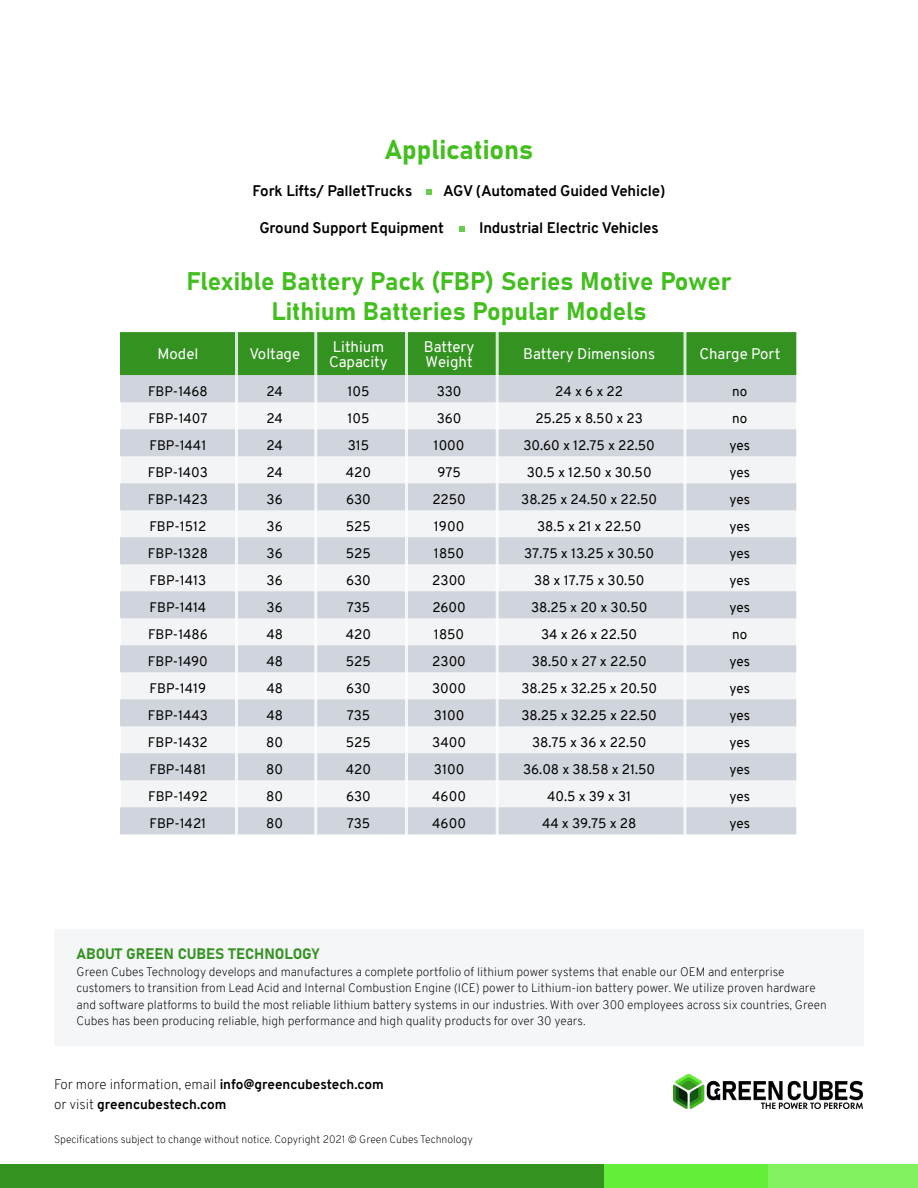
<style>
.page{position:relative;width:918px;height:1188px;background:#fff}
.page>*{position:absolute;margin:0;border:0;box-sizing:border-box;transform-origin:0 0}
.t1{font:27px "Bahnschrift";color:#42be1e}
.t2{font:25.05px/30px "Bahnschrift";color:#42be1e;text-align:center}
.t3{font:700 15px "Overpass";letter-spacing:-.01em;color:#000}
.t4{font:15px/15px "Overpass";color:#fff}
.t5{font:15px "Bahnschrift";color:#349320}
.t6{font:13.5px "Overpass";color:#000}
.t7{font:700 13.5px/19.5px "Overpass";color:#000}
.t8{font:200 12px/16.5px "Overpass";color:#000}
.t9{font:200 10.5px "Overpass";color:#000}
.s1{font-weight:200}
</style>
<div class="page">
<div style="left:54px;top:930px;width:810px;height:116px;background:#f5f6f8"></div>
<div style="left:0;top:1164px;width:605px;height:24px;background:#349320"></div>
<div style="left:605px;top:1164px;width:163px;height:24px;background:#63ef39"></div>
<div style="left:768px;top:1164px;width:150px;height:24px;background:#82f260"></div>
<img style="left:674px;top:1075px;width:189px;height:34px">
<svg style="left:426px;top:189px;width:5px;height:6px"></svg>
<svg style="left:459px;top:226px;width:5px;height:5px"></svg>
<div style="left:121px;top:366px;width:675px;height:468px;background:#f3f4f6"></div>
<div style="left:120px;top:332px;width:676px;height:43px;background:#349320"></div>
<svg style="left:120px;top:375px;width:676px;height:243px;fill:#d0d4dc"></svg>
<svg style="left:120px;top:645px;width:676px;height:189px;fill:#d0d4dc"></svg>
<hr style="left:235px;top:330px;width:3px;height:507px;background:#fff">
<hr style="left:314px;top:330px;width:3px;height:507px;background:#fff">
<hr style="left:405px;top:330px;width:3px;height:507px;background:#fff">
<hr style="left:496px;top:330px;width:3px;height:507px;background:#fff">
<hr style="left:683px;top:330px;width:3px;height:507px;background:#fff">
<p class="t1" style="left:385px;top:129px;width:150px">Applications</p>
<p class="t3" style="left:253px;top:180px;width:161px">Fork Lifts/ PalletTrucks</p>
<p class="t3" style="left:443px;top:180px;width:224px">AGV (Automated Guided Vehicle)</p>
<p class="t3" style="left:259px;top:217px;width:186px">Ground Support Equipment</p>
<p class="t3" style="left:479px;top:217px;width:181px">Industrial Electric Vehicles</p>
<p class="t2" style="left:187px;top:264px;width:547px">Flexible Battery Pack (FBP) Series Motive Power<br>Lithium Batteries Popular Models</p>
<p class="t4" style="left:157px;top:347px;width:42px">Model</p>
<p class="t4" style="left:249px;top:347px;width:52px">Voltage</p>
<p class="t4" style="left:329px;top:339px;width:60px">Lithium<br>Capacity</p>
<p class="t4" style="left:424px;top:339px;width:52px">Battery<br>Weight</p>
<p class="t4" style="left:523px;top:347px;width:133px">Battery Dimensions</p>
<p class="t4" style="left:699px;top:347px;width:82px">Charge Port</p>
<p class="t6" style="left:148px;top:382px;width:61px">FBP-1468</p>
<p class="t6" style="left:266px;top:382px;width:18px">24</p>
<p class="t6" style="left:347px;top:382px;width:24px">105</p>
<p class="t6" style="left:437px;top:382px;width:26px">330</p>
<p class="t6" style="left:555px;top:382px;width:69px">24 x 6 x 22</p>
<p class="t6" style="left:732px;top:382px;width:17px">no</p>
<p class="t6" style="left:148px;top:409px;width:61px">FBP-1407</p>
<p class="t6" style="left:266px;top:409px;width:18px">24</p>
<p class="t6" style="left:347px;top:409px;width:24px">105</p>
<p class="t6" style="left:437px;top:409px;width:26px">360</p>
<p class="t6" style="left:535px;top:409px;width:109px">25.25 x 8.50 x 23</p>
<p class="t6" style="left:732px;top:409px;width:17px">no</p>
<p class="t6" style="left:149px;top:436px;width:58px">FBP-1441</p>
<p class="t6" style="left:266px;top:436px;width:18px">24</p>
<p class="t6" style="left:348px;top:436px;width:23px">315</p>
<p class="t6" style="left:434px;top:436px;width:32px">1000</p>
<p class="t6" style="left:523px;top:436px;width:133px">30.60 x 12.75 x 22.50</p>
<p class="t6" style="left:729px;top:436px;width:22px">yes</p>
<p class="t6" style="left:148px;top:463px;width:62px">FBP-1403</p>
<p class="t6" style="left:266px;top:463px;width:18px">24</p>
<p class="t6" style="left:346px;top:463px;width:27px">420</p>
<p class="t6" style="left:437px;top:463px;width:25px">975</p>
<p class="t6" style="left:527px;top:463px;width:126px">30.5 x 12.50 x 30.50</p>
<p class="t6" style="left:729px;top:463px;width:22px">yes</p>
<p class="t6" style="left:148px;top:490px;width:61px">FBP-1423</p>
<p class="t6" style="left:267px;top:490px;width:18px">36</p>
<p class="t6" style="left:346px;top:490px;width:26px">630</p>
<p class="t6" style="left:432px;top:490px;width:35px">2250</p>
<p class="t6" style="left:521px;top:490px;width:137px">38.25 x 24.50 x 22.50</p>
<p class="t6" style="left:729px;top:490px;width:22px">yes</p>
<p class="t6" style="left:149px;top:517px;width:59px">FBP-1512</p>
<p class="t6" style="left:267px;top:517px;width:18px">36</p>
<p class="t6" style="left:346px;top:517px;width:26px">525</p>
<p class="t6" style="left:434px;top:517px;width:32px">1900</p>
<p class="t6" style="left:537px;top:517px;width:106px">38.5 x 21 x 22.50</p>
<p class="t6" style="left:729px;top:517px;width:22px">yes</p>
<p class="t6" style="left:148px;top:544px;width:62px">FBP-1328</p>
<p class="t6" style="left:267px;top:544px;width:18px">36</p>
<p class="t6" style="left:346px;top:544px;width:26px">525</p>
<p class="t6" style="left:434px;top:544px;width:32px">1850</p>
<p class="t6" style="left:524px;top:544px;width:131px">37.75 x 13.25 x 30.50</p>
<p class="t6" style="left:729px;top:544px;width:22px">yes</p>
<p class="t6" style="left:150px;top:571px;width:58px">FBP-1413</p>
<p class="t6" style="left:267px;top:571px;width:18px">36</p>
<p class="t6" style="left:346px;top:571px;width:26px">630</p>
<p class="t6" style="left:432px;top:571px;width:35px">2300</p>
<p class="t6" style="left:534px;top:571px;width:112px">38 x 17.75 x 30.50</p>
<p class="t6" style="left:729px;top:571px;width:22px">yes</p>
<p class="t6" style="left:150px;top:598px;width:58px">FBP-1414</p>
<p class="t6" style="left:267px;top:598px;width:18px">36</p>
<p class="t6" style="left:347px;top:598px;width:25px">735</p>
<p class="t6" style="left:432px;top:598px;width:35px">2600</p>
<p class="t6" style="left:531px;top:598px;width:118px">38.25 x 20 x 30.50</p>
<p class="t6" style="left:729px;top:598px;width:22px">yes</p>
<p class="t6" style="left:148px;top:625px;width:61px">FBP-1486</p>
<p class="t6" style="left:266px;top:625px;width:18px">48</p>
<p class="t6" style="left:346px;top:625px;width:27px">420</p>
<p class="t6" style="left:434px;top:625px;width:32px">1850</p>
<p class="t6" style="left:541px;top:625px;width:98px">34 x 26 x 22.50</p>
<p class="t6" style="left:732px;top:625px;width:17px">no</p>
<p class="t6" style="left:148px;top:652px;width:61px">FBP-1490</p>
<p class="t6" style="left:266px;top:652px;width:18px">48</p>
<p class="t6" style="left:346px;top:652px;width:26px">525</p>
<p class="t6" style="left:432px;top:652px;width:35px">2300</p>
<p class="t6" style="left:532px;top:652px;width:116px">38.50 x 27 x 22.50</p>
<p class="t6" style="left:729px;top:652px;width:22px">yes</p>
<p class="t6" style="left:150px;top:679px;width:58px">FBP-1419</p>
<p class="t6" style="left:266px;top:679px;width:18px">48</p>
<p class="t6" style="left:346px;top:679px;width:26px">630</p>
<p class="t6" style="left:432px;top:679px;width:36px">3000</p>
<p class="t6" style="left:521px;top:679px;width:137px">38.25 x 32.25 x 20.50</p>
<p class="t6" style="left:729px;top:679px;width:22px">yes</p>
<p class="t6" style="left:148px;top:706px;width:61px">FBP-1443</p>
<p class="t6" style="left:266px;top:706px;width:18px">48</p>
<p class="t6" style="left:347px;top:706px;width:25px">735</p>
<p class="t6" style="left:434px;top:706px;width:32px">3100</p>
<p class="t6" style="left:522px;top:706px;width:137px">38.25 x 32.25 x 22.50</p>
<p class="t6" style="left:729px;top:706px;width:22px">yes</p>
<p class="t6" style="left:148px;top:733px;width:61px">FBP-1432</p>
<p class="t6" style="left:266px;top:733px;width:18px">80</p>
<p class="t6" style="left:346px;top:733px;width:26px">525</p>
<p class="t6" style="left:432px;top:733px;width:35px">3400</p>
<p class="t6" style="left:532px;top:733px;width:116px">38.75 x 36 x 22.50</p>
<p class="t6" style="left:729px;top:733px;width:22px">yes</p>
<p class="t6" style="left:150px;top:760px;width:58px">FBP-1481</p>
<p class="t6" style="left:266px;top:760px;width:18px">80</p>
<p class="t6" style="left:346px;top:760px;width:27px">420</p>
<p class="t6" style="left:434px;top:760px;width:32px">3100</p>
<p class="t6" style="left:523px;top:760px;width:134px">36.08 x 38.58 x 21.50</p>
<p class="t6" style="left:729px;top:760px;width:22px">yes</p>
<p class="t6" style="left:148px;top:787px;width:61px">FBP-1492</p>
<p class="t6" style="left:266px;top:787px;width:18px">80</p>
<p class="t6" style="left:346px;top:787px;width:26px">630</p>
<p class="t6" style="left:432px;top:787px;width:35px">4600</p>
<p class="t6" style="left:547px;top:787px;width:86px">40.5 x 39 x 31</p>
<p class="t6" style="left:729px;top:787px;width:22px">yes</p>
<p class="t6" style="left:150px;top:814px;width:58px">FBP-1421</p>
<p class="t6" style="left:266px;top:814px;width:18px">80</p>
<p class="t6" style="left:347px;top:814px;width:25px">735</p>
<p class="t6" style="left:432px;top:814px;width:35px">4600</p>
<p class="t6" style="left:542px;top:814px;width:96px">44 x 39.75 x 28</p>
<p class="t6" style="left:729px;top:814px;width:22px">yes</p>
<p class="t5" style="left:76px;top:943px;width:244px">ABOUT GREEN CUBES TECHNOLOGY</p>
<p class="t8" style="left:76px;top:964px;width:752px">Green Cubes Technology develops and manufactures a complete portfolio of lithium power systems that enable our OEM and enterprise customers to transition from Lead Acid and Internal Combustion Engine (ICE) power to Lithium-ion battery power. We utilize proven hardware and software platforms to build the most reliable lithium battery systems in our industries. With over 300 employees across six countries, Green Cubes has been producing reliable, high performance and high quality products for over 30 years.</p>
<p class="t7" style="left:54px;top:1075px;width:331px"><span class="s1">For more information, email</span> info@greencubestech.com <span class="s1">or visit</span> greencubestech.com</p>
<p class="t9" style="left:54px;top:1131px;width:420px">Specifications subject to change without notice. Copyright 2021 © Green Cubes Technology</p>
</div>
